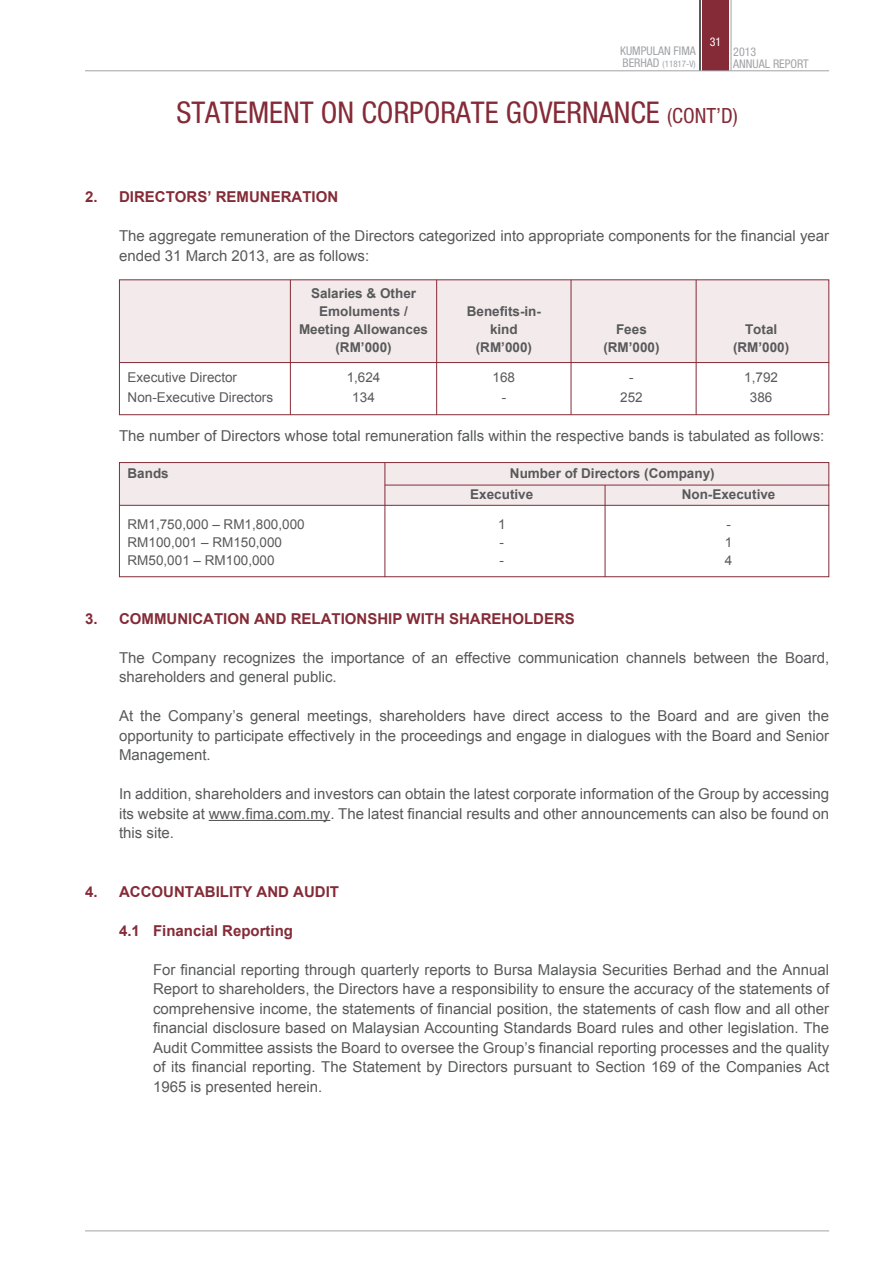
<style>
.page{position:relative;width:893px;height:1263px;background:#fff}
.page>*{position:absolute;margin:0;border:0;box-sizing:border-box;transform-origin:0 0}
.t1{font:condensed 30px "Helvetica Neue LT Std";color:#842b37}
.t2{font:condensed 21px "Helvetica Neue LT Std";color:#842b37}
.t3{font:15px/19.5px "Arial";color:#58595b;text-align:justify}
.t4{font:700 15px "Arial";color:#842b37}
.t5{font:700 13.5px/18px "Arial";color:#58595b;text-align:center}
.t6{font:13.5px "Arial";color:#58595b}
.t7{font:condensed 12px/12px "Helvetica Neue LT Std";color:#a1a3a6}
.t8{font:condensed 12px "Helvetica Neue LT Std";color:#fff}
.t9{font:condensed 9px "Helvetica Neue LT Std";color:#a1a3a6}
.s1{font-size:12px}
</style>
<div class="page">
<div style="left:702px;top:0;width:27px;height:71px;background:#842b37"></div>
<hr style="left:85px;top:1230px;width:744px;height:1px;background:#a1a3a6">
<hr style="left:699px;top:0;width:2px;height:71px;background:#58595b">
<hr style="left:731px;top:0;width:1px;height:71px;background:#a1a3a6">
<hr style="left:85px;top:71px;width:744px;height:1px;background:#a1a3a6">
<div style="left:120px;top:280px;width:709px;height:82px;background:#f3eaeb"></div>
<div style="left:119px;top:279px;width:710px;height:136px;border:1px solid #842b37"></div>
<hr style="left:696px;top:280px;width:1px;height:135px;background:#842b37">
<hr style="left:571px;top:280px;width:1px;height:135px;background:#842b37">
<hr style="left:436px;top:280px;width:1px;height:135px;background:#842b37">
<hr style="left:290px;top:280px;width:1px;height:135px;background:#842b37">
<div style="left:120px;top:463px;width:709px;height:42px;background:#f3eaeb"></div>
<div style="left:119px;top:462px;width:710px;height:115px;border:1px solid #842b37"></div>
<hr style="left:384px;top:462px;width:1px;height:115px;background:#842b37">
<hr style="left:605px;top:485px;width:1px;height:92px;background:#842b37">
<hr style="left:119px;top:362px;width:710px;height:1px;background:#842b37">
<hr style="left:385px;top:485px;width:444px;height:1px;background:#842b37">
<hr style="left:119px;top:505px;width:710px;height:1px;background:#842b37">
<hr style="left:209px;top:820px;width:121px;height:1px;background:#58595b">
<p class="t8" style="left:710px;top:34px;width:13px">31</p>
<p class="t7" style="left:620px;top:45px;width:77px">KUMPULAN FIMA</p>
<p class="t9" style="left:622px;top:59px;width:75px"><span class="s1">BERHAD</span> (11817-V)</p>
<p class="t7" style="left:733px;top:45px;width:77px">2013<br>ANNUAL REPORT</p>
<h1 class="t1" style="left:176px;top:96px;width:32px">STATEMENT</h1>
<h1 class="t1" style="left:321px;top:96px;width:73px">ON CORPORATE</h1>
<h1 class="t1" style="left:506px;top:96px;width:33px">GOVERNANCE</h1>
<h2 class="t2" style="left:667px;top:104px;width:17px">(CONT</h2>
<h2 class="t2" style="left:716px;top:104px;width:23px">’D)</h2>
<p class="t4" style="left:85px;top:187px;width:255px">2. DIRECTORS’ REMUNERATION</p>
<p class="t3" style="left:119px;top:226px;width:712px">The aggregate remuneration of the Directors categorized into appropriate components for the financial year ended 31 March 2013, are as follows:</p>
<p class="t5" style="left:311px;top:285px;width:107px">Salaries &amp; Other<br>Emoluments /</p>
<p class="t5" style="left:467px;top:303px;width:76px">Benefits-in-</p>
<p class="t5" style="left:299px;top:321px;width:131px">Meeting Allowances</p>
<p class="t5" style="left:490px;top:321px;width:29px">kind</p>
<p class="t5" style="left:616px;top:321px;width:32px">Fees</p>
<p class="t5" style="left:745px;top:321px;width:34px">Total</p>
<p class="t5" style="left:335px;top:339px;width:58px">(RM’000)</p>
<p class="t5" style="left:476px;top:339px;width:58px">(RM’000)</p>
<p class="t5" style="left:603px;top:339px;width:58px">(RM’000)</p>
<p class="t5" style="left:733px;top:339px;width:58px">(RM’000)</p>
<p class="t6" style="left:128px;top:369px;width:111px">Executive Director</p>
<p class="t6" style="left:347px;top:369px;width:35px">1,624</p>
<p class="t6" style="left:493px;top:369px;width:24px">168</p>
<p class="t6" style="left:629px;top:369px;width:6px">-</p>
<p class="t6" style="left:744px;top:369px;width:35px">1,792</p>
<p class="t6" style="left:128px;top:388px;width:147px">Non-Executive Directors</p>
<p class="t6" style="left:352px;top:388px;width:24px">134</p>
<p class="t6" style="left:502px;top:388px;width:6px">-</p>
<p class="t6" style="left:620px;top:388px;width:24px">252</p>
<p class="t6" style="left:750px;top:388px;width:24px">386</p>
<p class="t3" style="left:119px;top:426px;width:707px">The number of Directors whose total remuneration falls within the respective bands is tabulated as follows:</p>
<p class="t5" style="left:128px;top:465px;width:43px">Bands</p>
<p class="t5" style="left:470px;top:463px;width:246px;line-height:21px;text-align:left;text-indent:40px">Number of Directors (Company)<br>Executive</p>
<p class="t5" style="left:682px;top:486px;width:95px">Non-Executive</p>
<p class="t6" style="left:128px;top:516px;width:179px">RM1,750,000 – RM1,800,000</p>
<p class="t6" style="left:498px;top:516px;width:9px">1</p>
<p class="t6" style="left:726px;top:516px;width:6px">-</p>
<p class="t6" style="left:128px;top:534px;width:156px">RM100,001 – RM150,000</p>
<p class="t6" style="left:499px;top:534px;width:6px">-</p>
<p class="t6" style="left:725px;top:534px;width:9px">1</p>
<p class="t6" style="left:128px;top:552px;width:149px">RM50,001 – RM100,000</p>
<p class="t6" style="left:499px;top:552px;width:6px">-</p>
<p class="t6" style="left:725px;top:552px;width:9px">4</p>
<p class="t4" style="left:85px;top:609px;width:491px">3. COMMUNICATION AND RELATIONSHIP WITH SHAREHOLDERS</p>
<p class="t3" style="left:119px;top:648px;width:712px">The Company recognizes the importance of an effective communication channels between the Board, shareholders and general public.</p>
<p class="t3" style="left:119px;top:706px;width:712px">At the Company’s general meetings, shareholders have direct access to the Board and are given the opportunity to participate effectively in the proceedings and engage in dialogues with the Board and Senior Management.</p>
<p class="t3" style="left:119px;top:784px;width:712px">In addition, shareholders and investors can obtain the latest corporate information of the Group by accessing its website at www.fima.com.my. The latest financial results and other announcements can also be found on this site.</p>
<p class="t4" style="left:85px;top:882px;width:256px">4. ACCOUNTABILITY AND AUDIT</p>
<p class="t4" style="left:119px;top:921px;width:176px">4.1 Financial Reporting</p>
<p class="t3" style="left:153px;top:960px;width:678px">For financial reporting through quarterly reports to Bursa Malaysia Securities Berhad and the Annual Report to shareholders, the Directors have a responsibility to ensure the accuracy of the statements of comprehensive income, the statements of financial position, the statements of cash flow and all other financial disclosure based on Malaysian Accounting Standards Board rules and other legislation. The Audit Committee assists the Board to oversee the Group’s financial reporting processes and the quality of its financial reporting. The Statement by Directors pursuant to Section 169 of the Companies Act 1965 is presented herein.</p>
</div>
